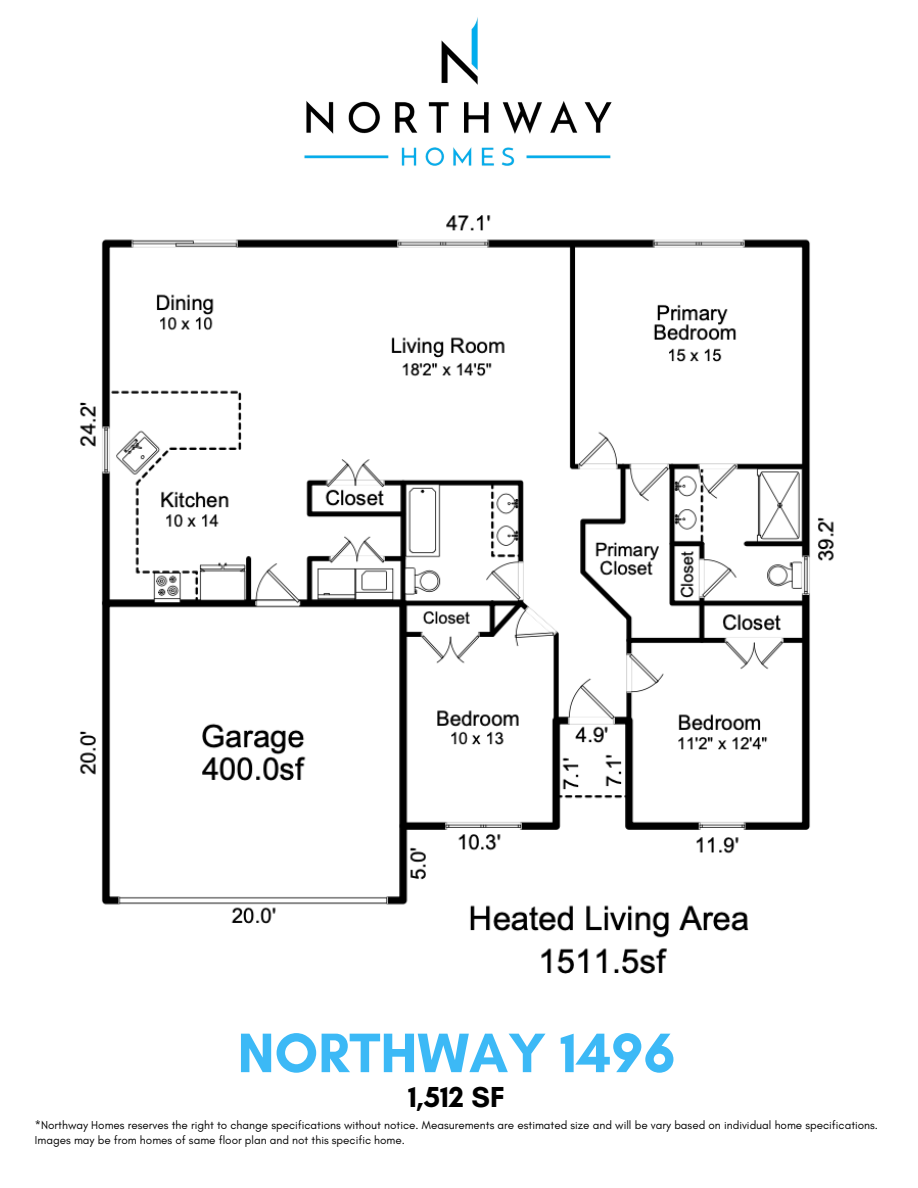
<style>
.page{position:relative;width:918px;height:1188px;background:#fff}
.page>*{position:absolute;margin:0;border:0;box-sizing:border-box;transform-origin:0 0}
.t1{font:700 56.55px "Glacial Indifference";color:#3cb9f6}
.t2{font:700 29.4px "Glacial Indifference";color:#000}
.t3{font:11.7px/14.7px "Glacial Indifference";color:#000}
</style>
<div class="page">
<img style="left:304px;top:17px;width:308px;height:149px">
<img style="left:79px;top:215px;width:755px;height:759px">
<h1 class="t1" style="left:238px;top:1018px;width:439px">NORTHWAY 1496</h1>
<h1 class="t2" style="left:408px;top:1079px;width:98px">1,512 SF</h1>
<p class="t3" style="left:35px;top:1118px;width:845px">*Northway Homes reserves the right to change specifications without notice. Measurements are estimated size and will be vary based on individual home specifications.<br>Images may be from homes of same floor plan and not this specific home.</p>
</div>
